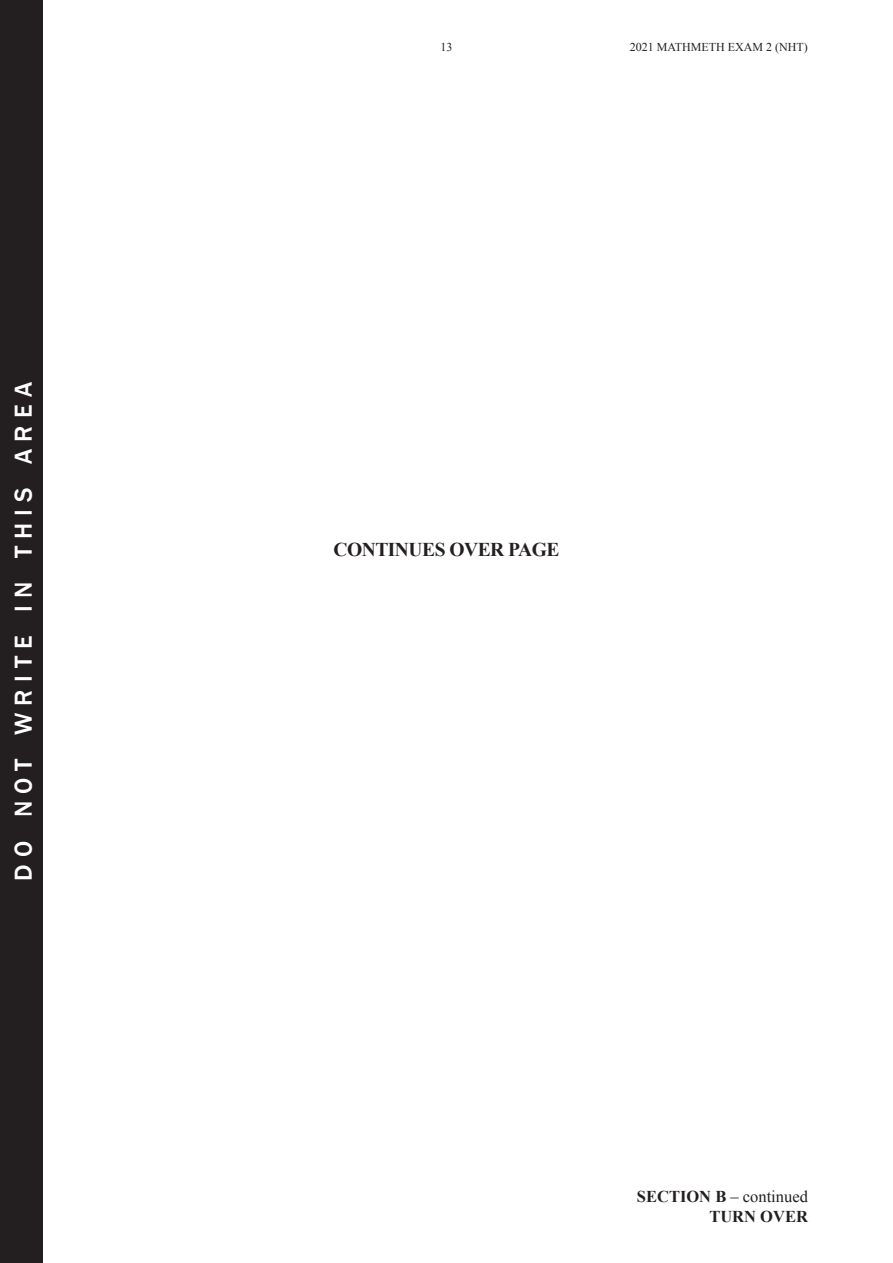
<style>
.page{position:relative;width:893px;height:1263px;background:#fff}
.page>*{position:absolute;margin:0;border:0;box-sizing:border-box;transform-origin:0 0}
.t1{font:500 25.2px "Franklin Gothic";letter-spacing:.285em;color:#fff}
.t2{font:700 19.5px "Times New Roman";letter-spacing:-.025em;color:#231f20}
.t3{font:700 16.5px/19.8px "Times New Roman";color:#231f20;text-align:right}
.t4{font:12px "Times New Roman";color:#231f20}
.s1{font-weight:400}
</style>
<div class="page">
<div style="left:0;top:0;width:43px;height:1263px;background:#231f20"></div>
<h1 class="t1" style="left:8px;top:881px;width:500px;rotate:-90deg">do not write in this area</h1>
<p class="t4" style="left:440px;top:39px;width:13px">13</p>
<p class="t4" style="left:630px;top:39px;width:179px">2021 MATHMETH EXAM 2 (NHT)</p>
<p class="t2" style="left:333px;top:536px;width:227px">CONTINUES OVER PAGE</p>
<p class="t3" style="left:637px;top:1186px;width:172px">SECTION B <span class="s1">– continued<br></span>TURN OVER</p>
</div>
